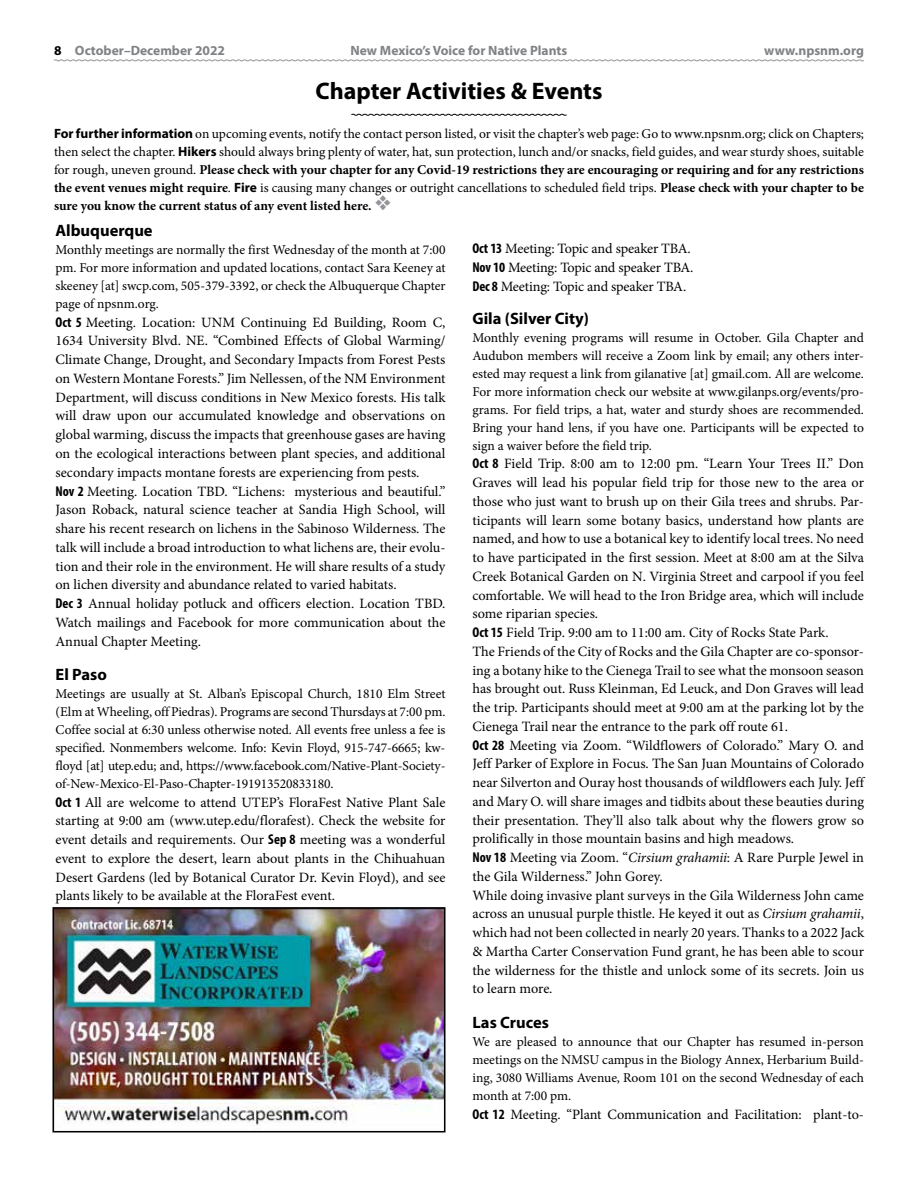
<style>
.page{position:relative;width:918px;height:1188px;background:#fff}
.page>*{position:absolute;margin:0;border:0;box-sizing:border-box;transform-origin:0 0}
.t1{font:700 24px "Myriad Pro";color:#000}
.t2{font:700 16.5px "Myriad Pro";color:#000}
.t3{font:14.25px/18.8px "Minion Pro";color:#000}
.t4{font:13.5px/18px "Minion Pro";letter-spacing:-.005em;color:#000;text-align:justify}
.t5{font:700 13.5px "Myriad Pro";color:#808285}
.s1{color:#000}
.s2{font-family:"Myriad Pro";font-weight:700}
.s3{font-weight:700}
.s4{color:#939598}
.s5{font-family:"Myriad Pro";font-weight:700;font-stretch:condensed}
.s6{font-style:italic}
</style>
<div class="page">
<svg style="left:351px;top:113px;width:216px;height:3px"></svg>
<svg style="left:54px;top:59px;width:810px;height:3px"></svg>
<img style="left:55px;top:910px;width:388px;height:219px">
<div style="left:52px;top:907px;width:394px;height:225px;border:2px solid #000"></div>
<p class="t5" style="left:54px;top:42px;width:173px"><span class="s1">8</span> October–December 2022</p>
<p class="t5" style="left:351px;top:42px;width:218px">New Mexico’s Voice for Native Plants</p>
<p class="t5" style="left:764px;top:42px;width:101px">www.npsnm.org</p>
<h1 class="t1" style="left:315px;top:75px;width:289px">Chapter Activities &amp; Events</h1>
<p class="t4" style="left:54px;top:124px;width:812px"><span class="s2">For further information</span> on upcoming events, notify the contact person listed, or visit the chapter’s web page: Go to www.npsnm.org; click on Chapters; then select the chapter. <span class="s2">Hikers</span> should always bring plenty of water, hat, sun protection, lunch and/or snacks, field guides, and wear sturdy shoes, suitable for rough, uneven ground. <span class="s3">Please check with your chapter for any Covid-19 restrictions they are encouraging or requiring and for any restrictions the event venues might require</span>. <span class="s2">Fire</span> is causing many changes or outright cancellations to scheduled field trips. <span class="s3">Please check with your chapter to be sure you know the current status of any event listed here.</span> <span class="s4">❖</span></p>
<p class="t2" style="left:56px;top:220px;width:99px">Albuquerque</p>
<p class="t4" style="left:56px;top:241px;width:392px">Monthly meetings are normally the first Wednesday of the month at 7:00 pm. For more information and updated locations, contact Sara Keeney at skeeney [at] swcp.com, 505-379-3392, or check the Albuquerque Chapter page of npsnm.org.</p>
<p class="t3" style="left:56px;top:313px;width:392px"><span class="s5">Oct 5</span> Meeting. Location: UNM Continuing Ed Building, Room C, 1634 University Blvd. NE. “Combined Effects of Global Warming/ Climate Change, Drought, and Secondary Impacts from Forest Pests on Western Montane Forests.” Jim Nellessen, of the NM Environment Department, will discuss conditions in New Mexico forests. His talk will draw upon our accumulated knowledge and observations on global warming, discuss the impacts that greenhouse gases are having on the ecological interactions between plant species, and additional secondary impacts montane forests are experiencing from pests.<br><span class="s5">Nov 2</span> Meeting. Location TBD. “Lichens: mysterious and beautiful.” Jason Roback, natural science teacher at Sandia High School, will share his recent research on lichens in the Sabinoso Wilderness. The talk will include a broad introduction to what lichens are, their evolu&shy;tion and their role in the environment. He will share results of a study on lichen diversity and abundance related to varied habitats.<br><span class="s5">Dec 3</span> Annual holiday potluck and officers election. Location TBD.<br>Watch mailings and Facebook for more communication about the Annual Chapter Meeting.</p>
<p class="t2" style="left:56px;top:664px;width:53px">El Paso</p>
<p class="t4" style="left:56px;top:685px;width:392px">Meetings are usually at St. Alban’s Episcopal Church, 1810 Elm Street (Elm at Wheeling, off Piedras). Programs are second Thursdays at 7:00 pm.<br>Coffee social at 6:30 unless otherwise noted. All events free unless a fee is specified. Nonmembers welcome. Info: Kevin Floyd, 915-747-6665; kw&shy;floyd [at] utep.edu; and, https://www.facebook.com/Native-Plant-Society&shy;of-New-Mexico-El-Paso-Chapter-191913520833180.</p>
<p class="t3" style="left:56px;top:793px;width:392px;text-align:justify"><span class="s5">Oct 1</span> All are welcome to attend UTEP’s FloraFest Native Plant Sale starting at 9:00 am (www.utep.edu/florafest). Check the website for event details and requirements. Our <span class="s5">Sep 8</span> meeting was a wonderful event to explore the desert, learn about plants in the Chihuahuan Desert Gardens (led by Botanical Curator Dr. Kevin Floyd), and see plants likely to be available at the FloraFest event.</p>
<p class="t3" style="left:472px;top:239px;width:223px"><span class="s5">Oct 13</span> Meeting: Topic and speaker TBA.<br><span class="s5">Nov 10</span> Meeting: Topic and speaker TBA.<br><span class="s5">Dec 8</span> Meeting: Topic and speaker TBA.</p>
<p class="t2" style="left:472px;top:307px;width:118px">Gila (Silver City)</p>
<p class="t4" style="left:472px;top:328px;width:393px">Monthly evening programs will resume in October. Gila Chapter and Audubon members will receive a Zoom link by email; any others inter&shy;ested may request a link from gilanative [at] gmail.com. All are welcome.<br>For more information check our website at www.gilanps.org/events/pro&shy;grams. For field trips, a hat, water and sturdy shoes are recommended.<br>Bring your hand lens, if you have one. Participants will be expected to sign a waiver before the field trip.</p>
<p class="t3" style="left:472px;top:454px;width:393px"><span class="s5">Oct 8</span> Field Trip. 8:00 am to 12:00 pm. “Learn Your Trees II.” Don Graves will lead his popular field trip for those new to the area or those who just want to brush up on their Gila trees and shrubs. Par&shy;ticipants will learn some botany basics, understand how plants are named, and how to use a botanical key to identify local trees. No need to have participated in the first session. Meet at 8:00 am at the Silva Creek Botanical Garden on N. Virginia Street and carpool if you feel comfortable. We will head to the Iron Bridge area, which will include some riparian species.<br><span class="s5">Oct 15</span> Field Trip. 9:00 am to 11:00 am. City of Rocks State Park.<br>The Friends of the City of Rocks and the Gila Chapter are co-sponsor&shy;ing a botany hike to the Cienega Trail to see what the monsoon season has brought out. Russ Kleinman, Ed Leuck, and Don Graves will lead the trip. Participants should meet at 9:00 am at the parking lot by the Cienega Trail near the entrance to the park off route 61.<br><span class="s5">Oct 28</span> Meeting via Zoom. “Wildflowers of Colorado.” Mary O. and Jeff Parker of Explore in Focus. The San Juan Mountains of Colorado near Silverton and Ouray host thousands of wildflowers each July. Jeff and Mary O. will share images and tidbits about these beauties during their presentation. They’ll also talk about why the flowers grow so prolifically in those mountain basins and high meadows.<br><span class="s5">Nov 18</span> Meeting via Zoom. “<span class="s6">Cirsium grahamii</span>: A Rare Purple Jewel in the Gila Wilderness.” John Gorey.<br>While doing invasive plant surveys in the Gila Wilderness John came across an unusual purple thistle. He keyed it out as <span class="s6">Cirsium grahamii</span>, which had not been collected in nearly 20 years. Thanks to a 2022 Jack &amp; Martha Carter Conservation Fund grant, he has been able to scour the wilderness for the thistle and unlock some of its secrets. Join us to learn more.</p>
<p class="t2" style="left:472px;top:1011px;width:78px">Las Cruces</p>
<p class="t4" style="left:472px;top:1033px;width:393px">We are pleased to announce that our Chapter has resumed in-person meetings on the NMSU campus in the Biology Annex, Herbarium Build&shy;ing, 3080 Williams Avenue, Room 101 on the second Wednesday of each month at 7:00 pm.</p>
<p class="t3" style="left:472px;top:1105px;width:393px"><span class="s5">Oct 12</span> Meeting. “Plant Communication and Facilitation: plant-to-</p>
</div>
